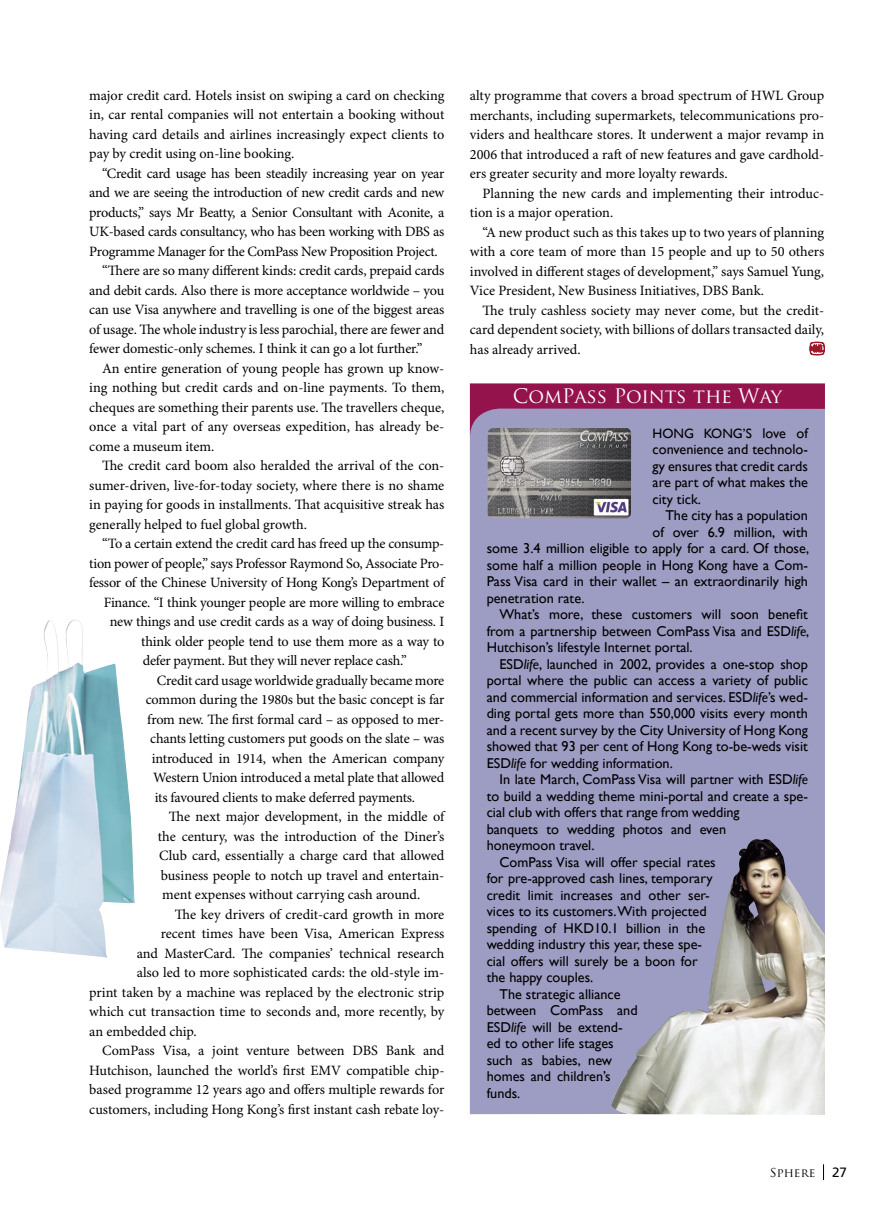
<style>
.page{position:relative;width:893px;height:1212px;background:#fff}
.page>*{position:absolute;margin:0;border:0;box-sizing:border-box;transform-origin:0 0}
.box_head{font:19.5px "Trajan Pro";color:#fff}
.body_text{font:14.25px/19.5px "Minion Pro";letter-spacing:-.01em;color:#000;text-align:justify}
.box_text{font:14.25px/16.5px "Gill Sans";color:#000;text-align:justify}
.box_text-2{font:13.5px "Gill Sans";color:#000}
.t1{font:12px "Trajan Pro";letter-spacing:.015em;color:#000}
.s1{font-size:14.25px}
.s2{font-style:italic}
.s3{font-family:"Frutiger";font-size:13.5px}
</style>
<div class="page">
<svg style="left:823px;top:1164px;width:1px;height:16px"></svg>
<div style="left:470px;top:383px;width:355px;height:25px;background:#95134c"></div>
<div style="left:470px;top:408px;width:355px;height:706px;background:#9d9cc3"></div>
<img style="left:488px;top:428px;width:143px;height:90px">
<img style="left:0;top:620px;width:135px;height:337px">
<img style="left:611px;top:839px;width:214px;height:276px">
<svg style="left:810px;top:342px;width:14px;height:13px"></svg>
<p class="body_text" style="left:89px;top:86px;width:357px">major credit card. Hotels insist on swiping a card on checking in, car rental companies will not entertain a booking without having card details and airlines increasingly expect clients to pay by credit using on-line booking.</p>
<p class="body_text" style="left:89px;top:164px;width:357px;text-indent:13px">“Credit card usage has been steadily increasing year on year and we are seeing the introduction of new credit cards and new products,” says Mr Beatty, a Senior Consultant with Aconite, a UK-based cards consultancy, who has been working with DBS as Programme Manager for the ComPass New Proposition Project.</p>
<p class="body_text" style="left:89px;top:261px;width:357px;text-indent:13px">“There are so many different kinds: credit cards, prepaid cards and debit cards. Also there is more acceptance worldwide – you can use Visa anywhere and travelling is one of the biggest areas of usage. The whole industry is less parochial, there are fewer and fewer domestic-only schemes. I think it can go a lot further.”</p>
<p class="body_text" style="left:89px;top:359px;width:357px;text-indent:13px">An entire generation of young people has grown up know&shy;ing nothing but credit cards and on-line payments. To them, cheques are something their parents use. The travellers cheque, once a vital part of any overseas expedition, has already be&shy;come a museum item.</p>
<p class="body_text" style="left:89px;top:456px;width:357px;text-indent:13px">The credit card boom also heralded the arrival of the con&shy;sumer-driven, live-for-today society, where there is no shame in paying for goods in installments. That acquisitive streak has generally helped to fuel global growth.</p>
<p class="body_text" style="left:102px;top:534px;width:344px">“To a certain extend the credit card has freed up the consump-</p>
<p class="body_text" style="left:89px;top:554px;width:357px">tion power of people,” says Professor Raymond So, Associate Pro-</p>
<p class="body_text" style="left:89px;top:573px;width:357px">fessor of the Chinese University of Hong Kong’s Department of</p>
<p class="body_text" style="left:104px;top:593px;width:342px">Finance. “I think younger people are more willing to embrace</p>
<p class="body_text" style="left:110px;top:612px;width:336px">new things and use credit cards as a way of doing business. I</p>
<p class="body_text" style="left:141px;top:632px;width:305px">think older people tend to use them more as a way to</p>
<p class="body_text" style="left:143px;top:651px;width:266px">defer payment. But they will never replace cash.”</p>
<p class="body_text" style="left:157px;top:671px;width:289px">Credit card usage worldwide gradually became more</p>
<p class="body_text" style="left:146px;top:690px;width:300px">common during the 1980s but the basic concept is far</p>
<p class="body_text" style="left:147px;top:710px;width:299px">from new. The first formal card – as opposed to mer-</p>
<p class="body_text" style="left:150px;top:729px;width:296px">chants letting customers put goods on the slate – was</p>
<p class="body_text" style="left:152px;top:749px;width:294px">introduced in 1914, when the American company</p>
<p class="body_text" style="left:153px;top:768px;width:293px">Western Union introduced a metal plate that allowed</p>
<p class="body_text" style="left:155px;top:788px;width:262px">its favoured clients to make deferred payments.</p>
<p class="body_text" style="left:169px;top:807px;width:277px">The next major development, in the middle of</p>
<p class="body_text" style="left:158px;top:827px;width:288px">the century, was the introduction of the Diner’s</p>
<p class="body_text" style="left:159px;top:846px;width:287px">Club card, essentially a charge card that allowed</p>
<p class="body_text" style="left:161px;top:866px;width:285px">business people to notch up travel and entertain-</p>
<p class="body_text" style="left:162px;top:885px;width:260px">ment expenses without carrying cash around.</p>
<p class="body_text" style="left:175px;top:905px;width:271px">The key drivers of credit-card growth in more</p>
<p class="body_text" style="left:161px;top:924px;width:285px">recent times have been Visa, American Express</p>
<p class="body_text" style="left:137px;top:944px;width:309px">and MasterCard. The companies’ technical research</p>
<p class="body_text" style="left:137px;top:963px;width:309px">also led to more sophisticated cards: the old-style im-</p>
<p class="body_text" style="left:89px;top:983px;width:357px">print taken by a machine was replaced by the electronic strip</p>
<p class="body_text" style="left:89px;top:1002px;width:357px">which cut transaction time to seconds and, more recently, by</p>
<p class="body_text" style="left:89px;top:1022px;width:109px">an embedded chip.</p>
<p class="body_text" style="left:89px;top:1041px;width:357px;text-indent:13px">ComPass Visa, a joint venture between DBS Bank and Hutchison, launched the world’s first EMV compatible chip&shy;based programme 12 years ago and offers multiple rewards for customers, including Hong Kong’s first instant cash rebate loy-</p>
<p class="body_text" style="left:470px;top:87px;width:356px">alty programme that covers a broad spectrum of HWL Group merchants, including supermarkets, telecommunications pro&shy;viders and healthcare stores. It underwent a major revamp in 2006 that introduced a raft of new features and gave cardhold&shy;ers greater security and more loyalty rewards.</p>
<p class="body_text" style="left:470px;top:184px;width:356px;text-indent:13px">Planning the new cards and implementing their introduc&shy;tion is a major operation.</p>
<p class="body_text" style="left:470px;top:223px;width:356px;text-indent:13px">“A new product such as this takes up to two years of planning with a core team of more than 15 people and up to 50 others involved in different stages of development,” says Samuel Yung, Vice President, New Business Initiatives, DBS Bank.</p>
<p class="body_text" style="left:470px;top:301px;width:356px;text-indent:13px">The truly cashless society may never come, but the credit&shy;card dependent society, with billions of dollars transacted daily, has already arrived.</p>
<p class="box_head" style="left:513px;top:383px;width:271px">COMPASS POINTS THE WAY</p>
<p class="box_text-2" style="left:653px;top:425px;width:157px">HONG KONG’S <span class="s1">love of</span></p>
<p class="box_text" style="left:653px;top:441px;width:157px">convenience and technolo&shy;gy ensures that credit cards are part of what makes the city tick.</p>
<p class="box_text" style="left:665px;top:507px;width:144px">The city has a population</p>
<p class="box_text" style="left:653px;top:523px;width:157px">of over 6.9 million, with</p>
<p class="box_text" style="left:487px;top:540px;width:324px">some 3.4 million eligible to apply for a card. Of those,</p>
<p class="box_text" style="left:487px;top:556px;width:323px">some half a million people in Hong Kong have a Com-</p>
<p class="box_text" style="left:487px;top:573px;width:323px">Pass Visa card in their wallet – an extraordinarily high</p>
<p class="box_text" style="left:487px;top:589px;width:99px">penetration rate.</p>
<p class="box_text" style="left:487px;top:606px;width:324px;text-indent:13px">What’s more, these customers will soon benefit from a partnership between ComPass Visa and ESD<span class="s2">life</span>, Hutchison’s lifestyle Internet portal.</p>
<p class="box_text" style="left:487px;top:655px;width:323px;text-indent:13px">ESD<span class="s2">life</span>, launched in 2002, provides a one-stop shop portal where the public can access a variety of public and commercial information and services. ESD<span class="s2">life</span>’s wed&shy;ding portal gets more than 550,000 visits every month and a recent survey by the City University of Hong Kong showed that 93 per cent of Hong Kong to-be-weds visit ESD<span class="s2">life</span> for wedding information.</p>
<p class="box_text" style="left:487px;top:771px;width:323px;text-align:left;text-indent:13px">In late March, ComPass Visa will partner with ESD<span class="s2">life </span>to build a wedding theme mini-portal and create a spe&shy;cial club with offers that range from wedding<br>banquets to wedding photos and even<br>honeymoon travel.</p>
<p class="box_text" style="left:487px;top:853px;width:230px;text-align:left;text-indent:13px">ComPass Visa will offer special rates for pre-approved cash lines, temporary credit limit increases and other ser&shy;vices to its customers. With projected spending of HKD10.1 billion in the wedding industry this year, these spe&shy;cial offers will surely be a boon for the happy couples.</p>
<p class="box_text" style="left:487px;top:985px;width:152px;text-align:left;text-indent:13px">The strategic alliance between ComPass and<br>ESD<span class="s2">life</span> will be extend&shy;ed to other life stages such as babies, new homes and children’s funds.</p>
<p class="t1" style="left:770px;top:1164px;width:79px">SPHERE <span class="s3">27</span></p>
</div>
